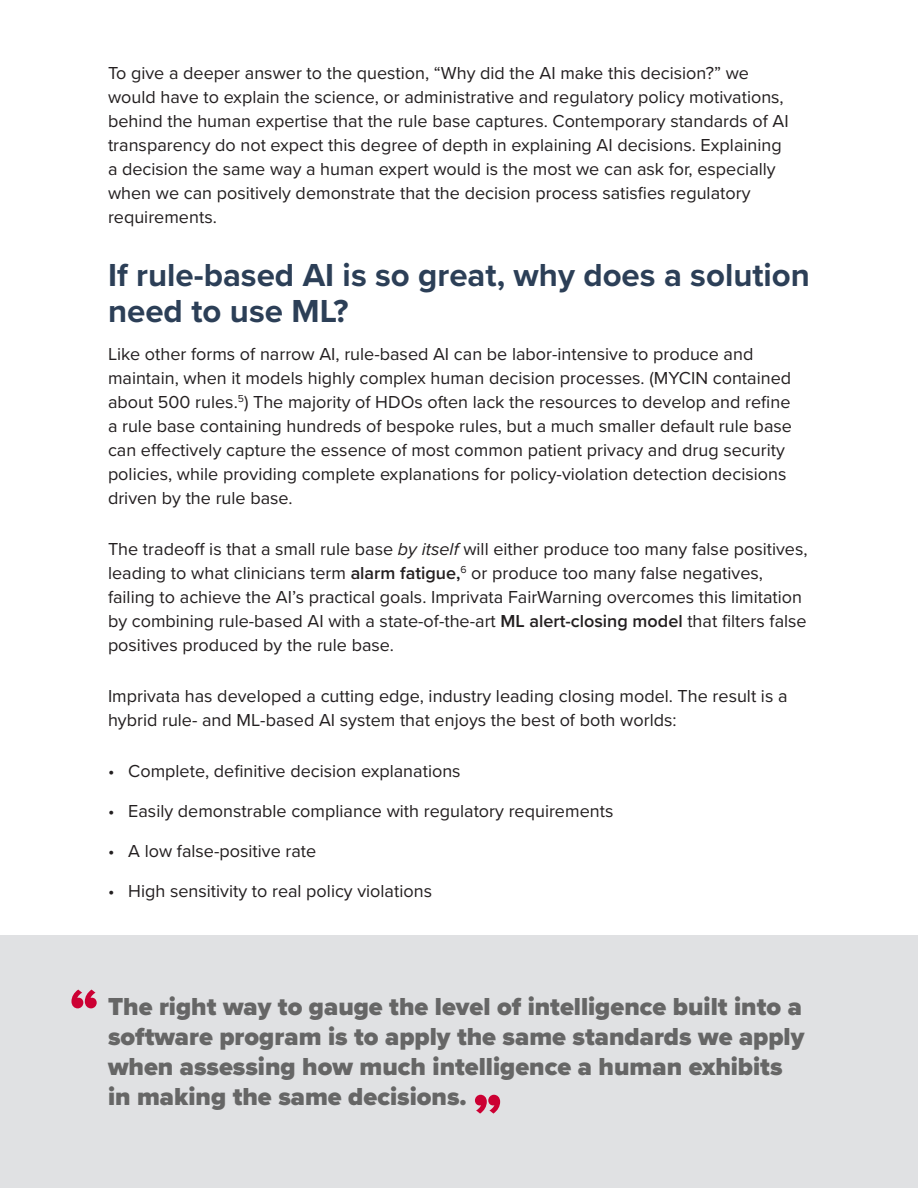
<style>
.page{position:relative;width:918px;height:1188px;background:#fff}
.page>*{position:absolute;margin:0;border:0;box-sizing:border-box;transform-origin:0 0}
.Quote__Marks_-_Large{font:900 54px "Proxima Nova";color:#c03}
.H1-_L{font:700 33px/36px "Proxima Nova";color:#2c3f57}
.Quote__Large{font:900 25.5px/30px "Proxima Nova";color:#666}
.Body_copy{font:18px/24px "Proxima Nova";color:#231f20}
.s1{font-style:italic}
.s2{font-weight:600}
</style>
<div class="page">
<div style="left:0;top:935px;width:918px;height:253px;background:#e0e1e3"></div>
<p class="Body_copy" style="left:108px;top:60px;width:682px">To give a deeper answer to the question, “Why did the AI make this decision?” we would have to explain the science, or administrative and regulatory policy motivations, behind the human expertise that the rule base captures. Contemporary standards of AI transparency do not expect this degree of depth in explaining AI decisions. Explaining a decision the same way a human expert would is the most we can ask for, especially when we can positively demonstrate that the decision process satisfies regulatory requirements.</p>
<p class="H1-_L" style="left:108px;top:256px;width:704px">If rule-based AI is so great, why does a solution need to use ML?</p>
<p class="Body_copy" style="left:108px;top:341px;width:685px">Like other forms of narrow AI, rule-based AI can be labor-intensive to produce and maintain, when it models highly complex human decision processes. (MYCIN contained about 500 rules.<sup>5</sup>) The majority of HDOs often lack the resources to develop and refine a rule base containing hundreds of bespoke rules, but a much smaller default rule base can effectively capture the essence of most common patient privacy and drug security policies, while providing complete explanations for policy-violation detection decisions driven by the rule base.</p>
<p class="Body_copy" style="left:108px;top:536px;width:701px">The tradeoff is that a small rule base <span class="s1">by itself</span> will either produce too many false positives, leading to what clinicians term <span class="s2">alarm fatigue,</span><sup>6</sup> or produce too many false negatives, failing to achieve the AI’s practical goals. Imprivata FairWarning overcomes this limitation by combining rule-based AI with a state-of-the-art <span class="s2">ML alert-closing model</span> that filters false positives produced by the rule base.</p>
<p class="Body_copy" style="left:108px;top:683px;width:681px">Imprivata has developed a cutting edge, industry leading closing model. The result is a hybrid rule- and ML-based AI system that enjoys the best of both worlds:</p>
<p class="Body_copy" style="left:108px;top:758px;width:354px">• Complete, definitive decision explanations</p>
<p class="Body_copy" style="left:108px;top:798px;width:507px">• Easily demonstrable compliance with regulatory requirements</p>
<p class="Body_copy" style="left:108px;top:838px;width:210px">• A low false-positive rate</p>
<p class="Body_copy" style="left:108px;top:878px;width:326px">• High sensitivity to real policy violations</p>
<p class="Quote__Marks_-_Large" style="left:70px;top:968px;width:30px">“</p>
<p class="Quote__Large" style="left:108px;top:991px;width:698px">The right way to gauge the level of intelligence built into a software program is to apply the same standards we apply when assessing how much intelligence a human exhibits in making the same decisions.</p>
<p class="Quote__Marks_-_Large" style="left:473px;top:1073px;width:30px">”</p>
</div>
